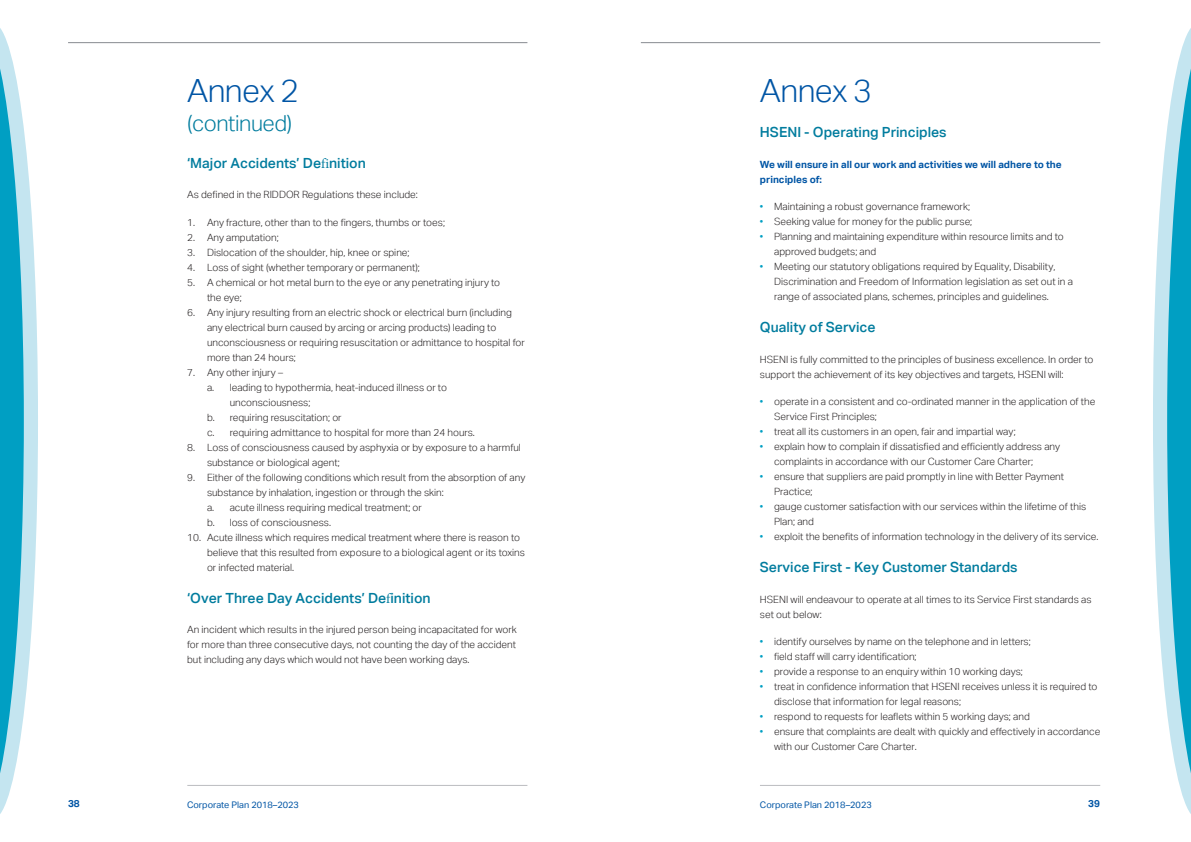
<style>
.page{position:relative;width:1191px;height:842px;background:#fff}
.page>*{position:absolute;margin:0;border:0;box-sizing:border-box;transform-origin:0 0}
.t1{font:300 32px "Aktiv Grotesk";letter-spacing:-.02em;color:#0155a5}
.t2{font:300 22px "Aktiv Grotesk";letter-spacing:-.02em;color:#007c9e}
.t3{font:500 14px "Aktiv Grotesk";color:#007c9e}
.t4{font:300 10px/15px "Aktiv Grotesk";color:#231f20}
.t5{font:700 10px/15px "Aktiv Grotesk";color:#0155a5}
.t6{font:9.1px "Aktiv Grotesk";color:#0155a5}
.s1{font-family:"Minion Pro";font-weight:400}
.s2{color:#009fc3}
</style>
<div class="page">
<hr style="left:641px;top:43px;width:459px;height:1px;background:#878b91">
<hr style="left:760px;top:785px;width:340px;height:1px;background:#bbbdc0">
<svg style="left:1153px;top:28px;width:38px;height:786px"></svg>
<hr style="left:68px;top:42px;width:459px;height:1px;background:#878b91">
<hr style="left:187px;top:785px;width:340px;height:1px;background:#bbbdc0">
<svg style="left:0;top:28px;width:38px;height:786px"></svg>
<p class="t1" style="left:187px;top:73px;width:114px">Annex 2</p>
<p class="t2" style="left:187px;top:111px;width:107px">(continued)</p>
<p class="t3" style="left:187px;top:154px;width:180px">‘Major Accidents’ De<span class="s1">fi</span>nition</p>
<p class="t4" style="left:187px;top:187px;width:232px">As defined in the RIDDOR Regulations these include:</p>
<p class="t4" style="left:187px;top:215px;width:259px">1. Any fracture, other than to the fingers, thumbs or toes;</p>
<p class="t4" style="left:187px;top:230px;width:93px">2. Any amputation;</p>
<p class="t4" style="left:187px;top:245px;width:224px">3. Dislocation of the shoulder, hip, knee or spine;</p>
<p class="t4" style="left:187px;top:260px;width:234px">4. Loss of sight (whether temporary or permanent);</p>
<p class="t4" style="left:207px;top:275px;width:295px;text-indent:-20px">5. A chemical or hot metal burn to the eye or any penetrating injury to the eye;</p>
<p class="t4" style="left:207px;top:305px;width:319px;text-indent:-20px">6. Any injury resulting from an electric shock or electrical burn (including any electrical burn caused by arcing or arcing products) leading to unconsciousness or requiring resuscitation or admittance to hospital for more than 24 hours;</p>
<p class="t4" style="left:187px;top:365px;width:97px">7. Any other injury –</p>
<p class="t4" style="left:207px;top:380px;width:241px">a. leading to hypothermia, heat-induced illness or to</p>
<p class="t4" style="left:230px;top:395px;width:82px">unconsciousness;</p>
<p class="t4" style="left:207px;top:410px;width:136px">b. requiring resuscitation; or</p>
<p class="t4" style="left:207px;top:425px;width:269px">c. requiring admittance to hospital for more than 24 hours.</p>
<p class="t4" style="left:207px;top:440px;width:315px;text-indent:-20px">8. Loss of consciousness caused by asphyxia or by exposure to a harmful substance or biological agent;</p>
<p class="t4" style="left:207px;top:470px;width:320px;text-indent:-20px">9. Either of the following conditions which result from the absorption of any substance by inhalation, ingestion or through the skin:<br>a. acute illness requiring medical treatment; or<br>b. loss of consciousness.</p>
<p class="t4" style="left:207px;top:530px;width:319px;text-indent:-20px">10. Acute illness which requires medical treatment where there is reason to believe that this resulted from exposure to a biological agent or its toxins or infected material.</p>
<p class="t3" style="left:187px;top:589px;width:245px">‘Over Three Day Accidents’ De<span class="s1">f</span>inition</p>
<p class="t4" style="left:187px;top:622px;width:331px;text-align:justify">An incident which results in the injured person being incapacitated for work for more than three consecutive days, not counting the day of the accident but including any days which would not have been working days.</p>
<p class="t1" style="left:760px;top:73px;width:114px">Annex 3</p>
<p class="t3" style="left:760px;top:123px;width:188px">HSENI - Operating Principles</p>
<p class="t5" style="left:760px;top:156px;width:303px">We will ensure in all our work and activities we will adhere to the principles of:</p>
<p class="t4" style="left:760px;top:199px;width:212px"><span class="s2">•</span> Maintaining a robust governance framework;</p>
<p class="t4" style="left:760px;top:214px;width:214px"><span class="s2">•</span> Seeking value for money for the public purse;</p>
<p class="t4" style="left:774px;top:229px;width:291px;text-indent:-14px"><span class="s2">•</span> Planning and maintaining expenditure within resource limits and to approved budgets; and</p>
<p class="t4" style="left:774px;top:259px;width:300px;text-indent:-14px"><span class="s2">•</span> Meeting our statutory obligations required by Equality, Disability,<br>Discrimination and Freedom of Information legislation as set out in a range of associated plans, schemes, principles and guidelines.</p>
<p class="t3" style="left:760px;top:318px;width:117px">Quality of Service</p>
<p class="t4" style="left:760px;top:352px;width:335px">HSENI is fully committed to the principles of business excellence. In order to support the achievement of its key objectives and targets, HSENI will:</p>
<p class="t4" style="left:774px;top:394px;width:323px;text-indent:-14px"><span class="s2">•</span> operate in a consistent and co-ordinated manner in the application of the<br>Service First Principles;</p>
<p class="t4" style="left:760px;top:424px;width:257px"><span class="s2">•</span> treat all its customers in an open, fair and impartial way;</p>
<p class="t4" style="left:760px;top:439px;width:302px"><span class="s2">•</span> explain how to complain if dissatisfied and efficiently address any</p>
<p class="t4" style="left:774px;top:454px;width:260px">complaints in accordance with our Customer Care Charter;</p>
<p class="t4" style="left:774px;top:469px;width:291px;text-indent:-14px"><span class="s2">•</span> ensure that suppliers are paid promptly in line with Better Payment<br>Practice;</p>
<p class="t4" style="left:774px;top:499px;width:313px;text-indent:-14px"><span class="s2">•</span> gauge customer satisfaction with our services within the lifetime of this<br>Plan; and</p>
<p class="t4" style="left:760px;top:529px;width:340px"><span class="s2">•</span> exploit the benefits of information technology in the delivery of its service.</p>
<p class="t3" style="left:760px;top:558px;width:259px">Service First - Key Customer Standards</p>
<p class="t4" style="left:760px;top:592px;width:333px">HSENI will endeavour to operate at all times to its Service First standards as set out below:</p>
<p class="t4" style="left:760px;top:634px;width:272px"><span class="s2">•</span> identify ourselves by name on the telephone and in letters;</p>
<p class="t4" style="left:760px;top:649px;width:158px"><span class="s2">•</span> field staff will carry identification;</p>
<p class="t4" style="left:760px;top:664px;width:264px"><span class="s2">•</span> provide a response to an enquiry within 10 working days;</p>
<p class="t4" style="left:774px;top:679px;width:325px;text-indent:-14px"><span class="s2">•</span> treat in confidence information that HSENI receives unless it is required to disclose that information for legal reasons;</p>
<p class="t4" style="left:760px;top:709px;width:271px"><span class="s2">•</span> respond to requests for leaflets within 5 working days; and</p>
<p class="t4" style="left:774px;top:724px;width:328px;text-indent:-14px"><span class="s2">•</span> ensure that complaints are dealt with quickly and effectively in accordance with our Customer Care Charter.</p>
<p class="t5" style="left:68px;top:796px;width:13px">38</p>
<p class="t6" style="left:187px;top:799px;width:113px">Corporate Plan 2018–2023</p>
<p class="t6" style="left:760px;top:799px;width:113px">Corporate Plan 2018–2023</p>
<p class="t5" style="left:1088px;top:796px;width:13px">39</p>
</div>
